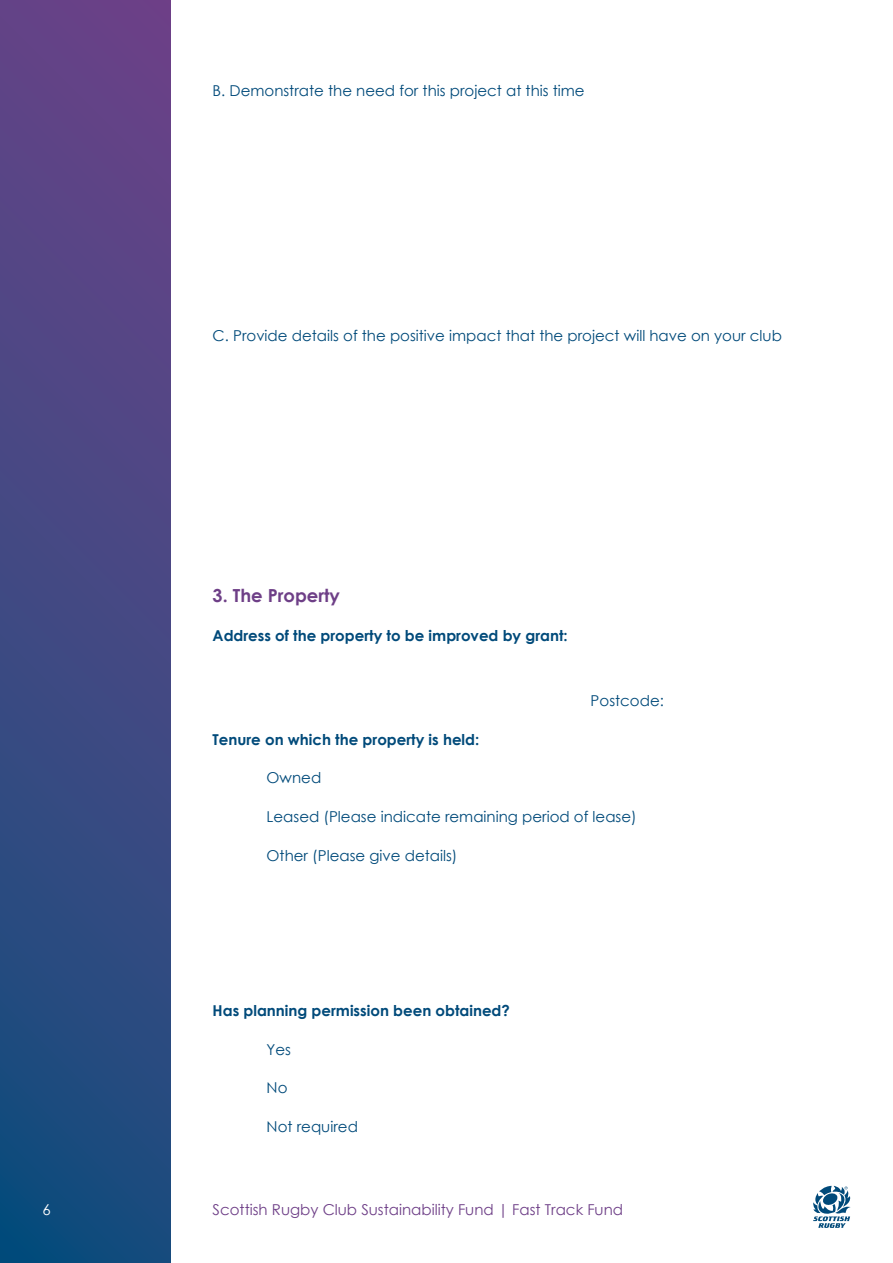
<style>
.page{position:relative;width:893px;height:1263px;background:#fff}
.page>*{position:absolute;margin:0;border:0;box-sizing:border-box;transform-origin:0 0}
.t1{font:700 18px "Century Gothic";color:#6e3f87}
.t2{font:15px "Century Gothic";color:#004a7a}
.t3{font:700 15px "Century Gothic";color:#004a7a}
.t4{font:15px "Century Gothic";color:#6e3f87}
.t5{font:15px "Century Gothic";color:#fff}
</style>
<div class="page">
<div style="left:0;top:0;width:170px;height:1263px;background:linear-gradient(to bottom,#6c4388,#144d7d)"></div>
<svg style="left:813px;top:1186px;width:37px;height:42px"></svg>
<p class="t2" style="left:213px;top:80px;width:374px">B. Demonstrate the need for this project at this time</p>
<p class="t2" style="left:213px;top:325px;width:571px">C. Provide details of the positive impact that the project will have on your club</p>
<p class="t1" style="left:213px;top:582px;width:129px">3. The Property</p>
<p class="t3" style="left:213px;top:624px;width:357px">Address of the property to be improved by grant:</p>
<p class="t2" style="left:591px;top:690px;width:75px">Postcode:</p>
<p class="t3" style="left:213px;top:728px;width:268px">Tenure on which the property is held:</p>
<p class="t2" style="left:267px;top:767px;width:56px">Owned</p>
<p class="t2" style="left:267px;top:806px;width:372px">Leased (Please indicate remaining period of lease)</p>
<p class="t2" style="left:267px;top:845px;width:192px">Other (Please give details)</p>
<p class="t3" style="left:213px;top:999px;width:299px">Has planning permission been obtained?</p>
<p class="t2" style="left:267px;top:1039px;width:26px">Yes</p>
<p class="t2" style="left:267px;top:1077px;width:22px">No</p>
<p class="t2" style="left:267px;top:1116px;width:93px">Not required</p>
<p class="t5" style="left:43px;top:1199px;width:10px">6</p>
<p class="t4" style="left:213px;top:1199px;width:412px">Scottish Rugby Club Sustainability Fund | Fast Track Fund</p>
</div>
